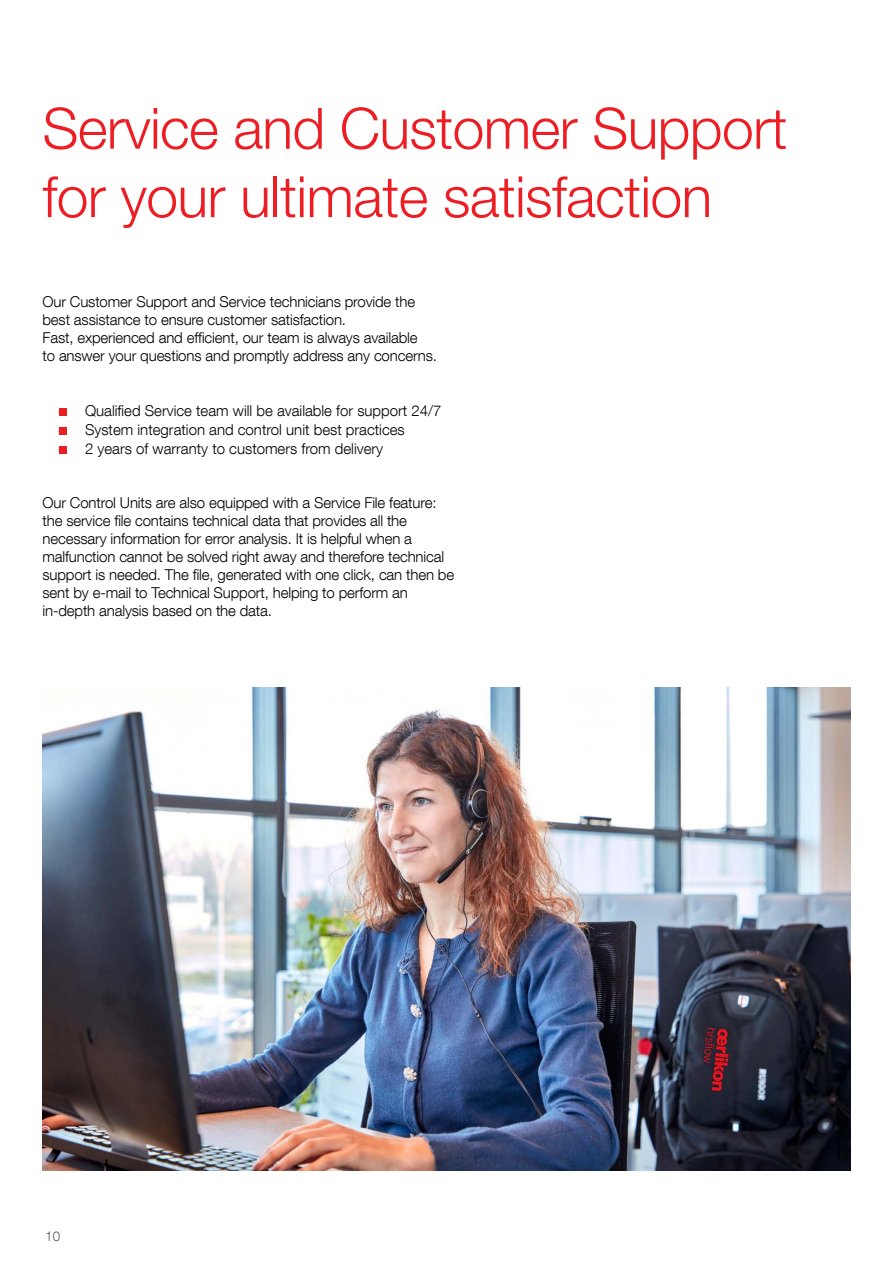
<style>
.page{position:relative;width:893px;height:1263px;background:#fff}
.page>*{position:absolute;margin:0;border:0;box-sizing:border-box;transform-origin:0 0}
.t1{font:300 57px/68.4px "Helvetica Neue LT Com";letter-spacing:-.01em;color:#ed1d24}
.t2{font:300 15px/18px "Helvetica Neue LT Com";letter-spacing:-.01em;color:#000}
.t3{font:300 13.5px "Helvetica Neue LT Com";color:#58595b}
</style>
<div class="page">
<img style="left:43px;top:688px;width:807px;height:482px">
<div style="left:59px;top:408px;width:7px;height:8px;background:#ed1d24"></div>
<div style="left:59px;top:427px;width:7px;height:8px;background:#ed1d24"></div>
<div style="left:59px;top:446px;width:7px;height:8px;background:#ed1d24"></div>
<h1 class="t1" style="left:43px;top:93px;width:746px">Service and Customer Support for your ultimate satisfaction</h1>
<p class="t2" style="left:43px;top:293px;width:396px">Our Customer Support and Service technicians provide the best assistance to ensure customer satisfaction.<br>Fast, experienced and efficient, our team is always available<br>to answer your questions and promptly address any concerns.</p>
<p class="t2" style="left:58px;top:401px;width:385px;line-height:18.8px">− Qualified Service team will be available for support 24/7 − System integration and control unit best practices<br>− 2 years of warranty to customers from delivery</p>
<p class="t2" style="left:43px;top:493px;width:413px">Our Control Units are also equipped with a Service File feature: the service file contains technical data that provides all the necessary information for error analysis. It is helpful when a malfunction cannot be solved right away and therefore technical support is needed. The file, generated with one click, can then be sent by e-mail to Technical Support, helping to perform an in-depth analysis based on the data.</p>
<p class="t3" style="left:45px;top:1227px;width:17px">10</p>
</div>
